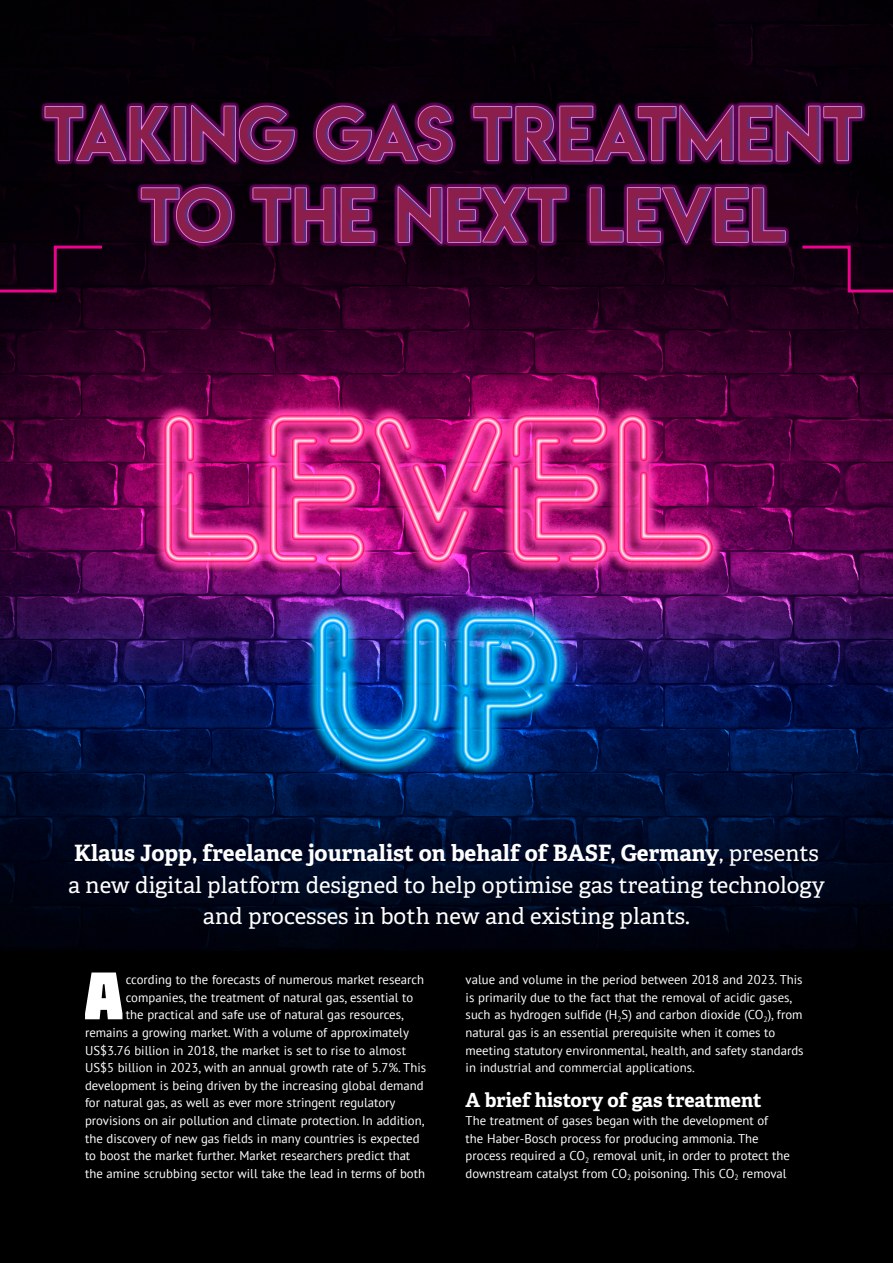
<style>
.page{position:relative;width:893px;height:1263px;background:#fff}
.page>*{position:absolute;margin:0;border:0;box-sizing:border-box;transform-origin:0 0}
.LNG_Paragraph_1___Dr{font:66.75px "Molot";color:#fff}
.LNG_Underhead{font:22.5px/31.5px "Adelle PE";color:#fff;text-align:center}
.LNG_Sub_1{font:700 19.5px "Adelle PE";color:#fff}
.LNG_Paragraph_1___Dr-2{font:12.75px/17.7px "PT Sans";color:#fff}
.LNG_Paragraph_1{font:12.75px/17.5px "PT Sans";color:#fff}
.s1{font-weight:700}
</style>
<div class="page">
<img style="left:0;top:0;width:893px;height:1263px">
<svg style="left:799px;top:244px;width:94px;height:50px;background:#210019"></svg>
<svg style="left:0;top:244px;width:105px;height:50px;background:#1e0017"></svg>
<p class="LNG_Underhead" style="left:68px;top:836px;width:758px"><span class="s1">Klaus Jopp, freelance journalist on behalf of BASF, Germany</span>, presents a new digital platform designed to help optimise gas treating technology and processes in both new and existing plants.</p>
<p class="LNG_Paragraph_1___Dr" style="left:84px;top:956px;width:42px">A</p>
<p class="LNG_Paragraph_1___Dr-2" style="left:126px;top:970px;width:300px">ccording to the forecasts of numerous market research</p>
<p class="LNG_Paragraph_1___Dr-2" style="left:126px;top:988px;width:289px">companies, the treatment of natural gas, essential to</p>
<p class="LNG_Paragraph_1___Dr-2" style="left:126px;top:1006px;width:280px">the practical and safe use of natural gas resources,</p>
<p class="LNG_Paragraph_1___Dr-2" style="left:85px;top:1023px;width:325px">remains a growing market. With a volume of approximately</p>
<p class="LNG_Paragraph_1___Dr-2" style="left:85px;top:1041px;width:322px">US$3.76 billion in 2018, the market is set to rise to almost</p>
<p class="LNG_Paragraph_1___Dr-2" style="left:85px;top:1058px;width:343px">US$5 billion in 2023, with an annual growth rate of 5.7%. This</p>
<p class="LNG_Paragraph_1___Dr-2" style="left:85px;top:1076px;width:340px">development is being driven by the increasing global demand</p>
<p class="LNG_Paragraph_1___Dr-2" style="left:85px;top:1094px;width:312px">for natural gas, as well as ever more stringent regulatory</p>
<p class="LNG_Paragraph_1___Dr-2" style="left:85px;top:1111px;width:341px">provisions on air pollution and climate protection. In addition,</p>
<p class="LNG_Paragraph_1___Dr-2" style="left:85px;top:1129px;width:336px">the discovery of new gas fields in many countries is expected</p>
<p class="LNG_Paragraph_1___Dr-2" style="left:85px;top:1147px;width:327px">to boost the market further. Market researchers predict that</p>
<p class="LNG_Paragraph_1___Dr-2" style="left:85px;top:1164px;width:342px">the amine scrubbing sector will take the lead in terms of both</p>
<p class="LNG_Paragraph_1___Dr-2" style="left:466px;top:970px;width:339px">value and volume in the period between 2018 and 2023. This is primarily due to the fact that the removal of acidic gases, such as hydrogen sulfide (H<sub>2</sub>S) and carbon dioxide (CO<sub>2</sub>), from natural gas is an essential prerequisite when it comes to meeting statutory environmental, health, and safety standards in industrial and commercial applications.</p>
<p class="LNG_Sub_1" style="left:466px;top:1086px;width:298px">A brief history of gas treatment</p>
<p class="LNG_Paragraph_1" style="left:466px;top:1111px;width:326px">The treatment of gases began with the development of<br>the Haber-Bosch process for producing ammonia. The process required a CO<sub>2</sub> removal unit, in order to protect the downstream catalyst from CO<sub>2</sub> poisoning. This CO<sub>2</sub> removal</p>
</div>
